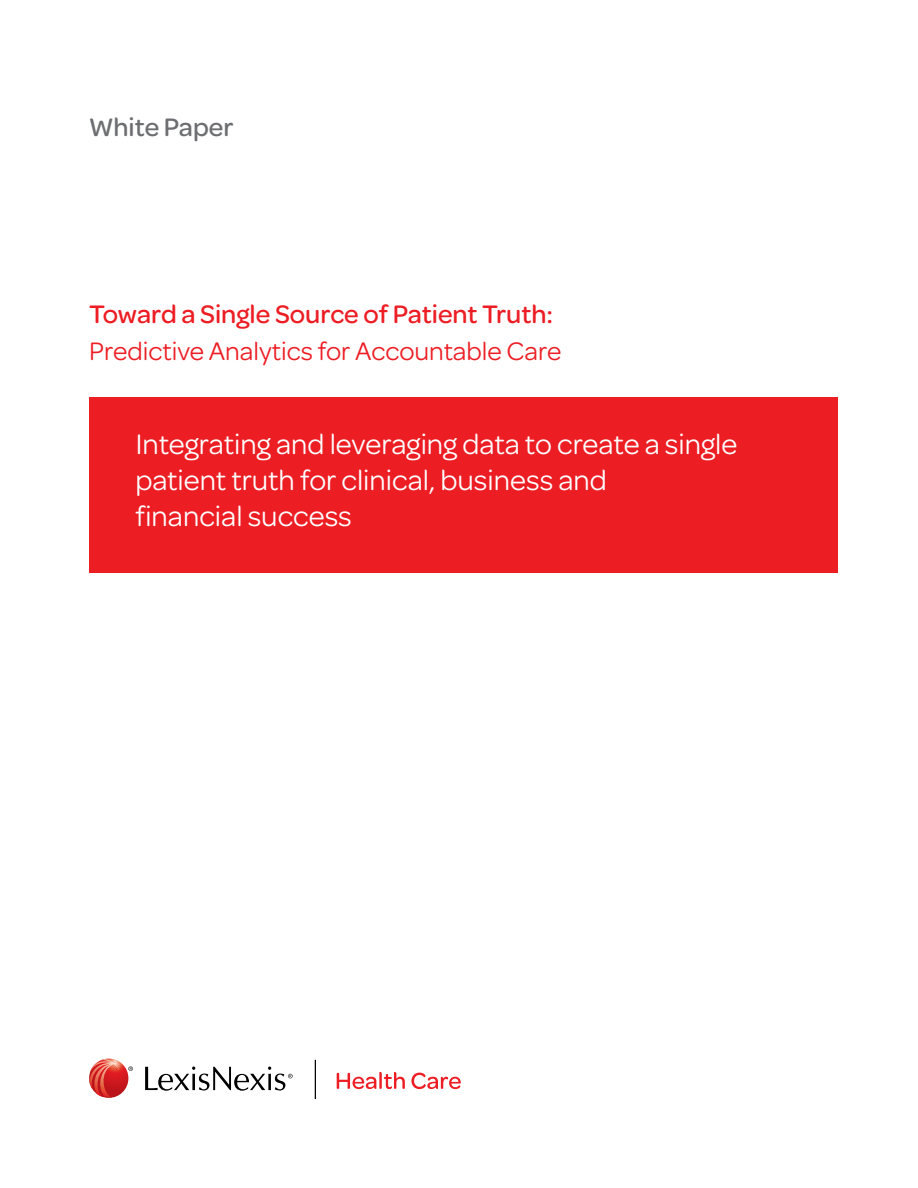
<style>
.page{position:relative;width:918px;height:1188px;background:#fff}
.page>*{position:absolute;margin:0;border:0;box-sizing:border-box;transform-origin:0 0}
.t1{font:30px/36px "Omnes";color:#fff}
.t2{font:27px "Omnes";color:#ed1d24}
.t3{font:500 27px "Omnes";color:#ed1d24}
.t4{font:500 27px "Omnes";color:#6d6e71}
</style>
<div class="page">
<div style="left:89px;top:397px;width:749px;height:175px;background:#ed1d24"></div>
<svg style="left:337px;top:1072px;width:68px;height:17px"></svg>
<svg style="left:411px;top:1073px;width:50px;height:16px"></svg>
<svg style="left:128px;top:1066px;width:5px;height:5px"></svg>
<svg style="left:145px;top:1067px;width:148px;height:24px"></svg>
<img style="left:89px;top:1059px;width:39px;height:39px;border-radius:20px">
<img style="left:89px;top:1059px;width:32px;height:39px">
<hr style="left:315px;top:1060px;width:1px;height:38px;background:#000">
<p class="t4" style="left:89px;top:108px;width:146px">White Paper</p>
<p class="t3" style="left:89px;top:296px;width:466px">Toward a Single Source of Patient Truth:</p>
<p class="t2" style="left:89px;top:333px;width:474px">Predictive Analytics for Accountable Care</p>
<p class="t1" style="left:135px;top:425px;width:604px">Integrating and leveraging data to create a single patient truth for clinical, business and<br>financial success</p>
</div>
